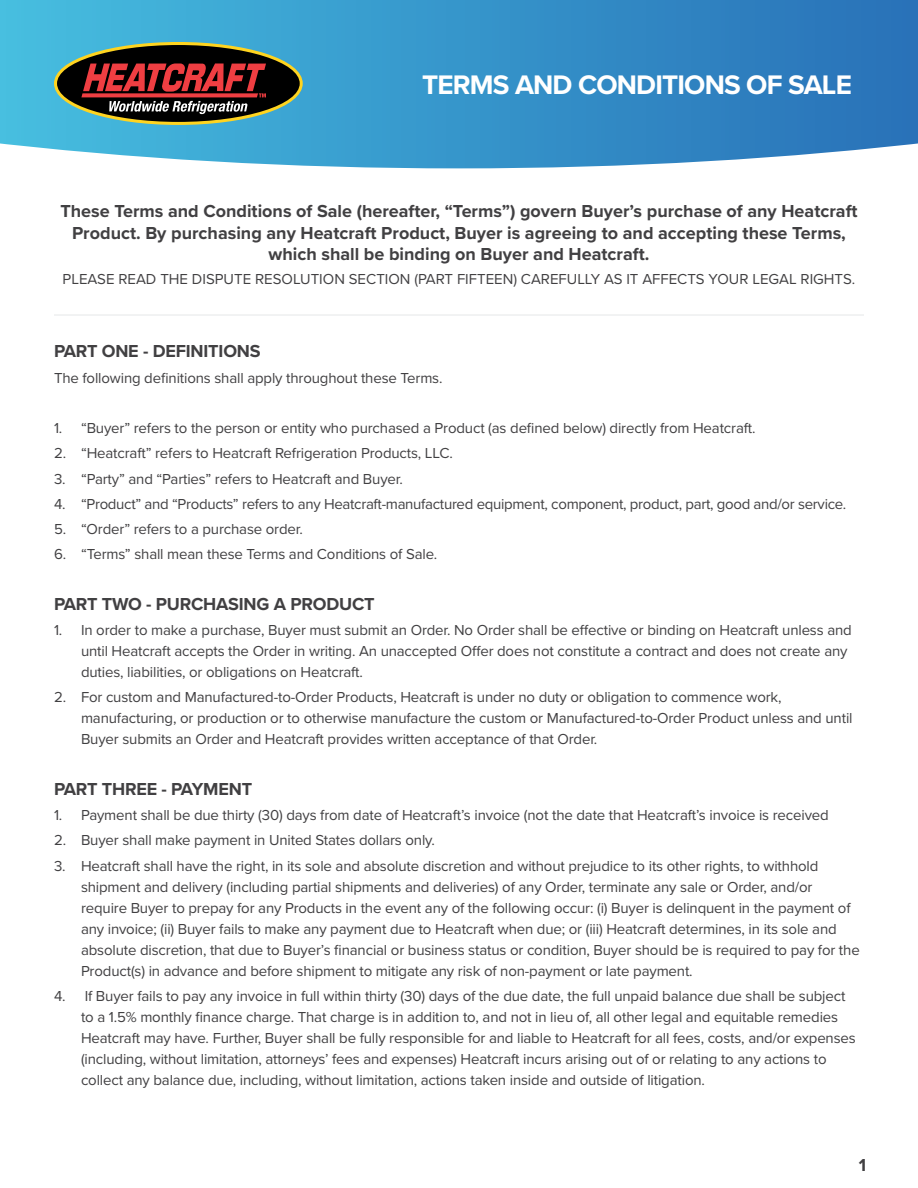
<style>
.page{position:relative;width:918px;height:1188px;background:#fff}
.page>*{position:absolute;margin:0;border:0;box-sizing:border-box;transform-origin:0 0}
.t1{font:700 27.75px "Proxima Nova";letter-spacing:-.03em;color:#fff}
.t2{font:700 18px/21.6px "Proxima Nova";color:#414042;text-align:center}
.t3{font:15px/21px "Proxima Nova";letter-spacing:-.01em;color:#414042}
</style>
<div class="page">
<svg style="left:0;top:0;width:918px;height:168px;background:#4098cc"></svg>
<svg style="left:54px;top:42px;width:249px;height:83px;background:#554944"></svg>
<hr style="left:54px;top:315px;width:810px;height:1px;background:#e6e7e8">
<h1 class="t1" style="left:422px;top:65px;width:431px">TERMS AND CONDITIONS OF SALE</h1>
<p class="t2" style="left:60px;top:200px;width:799px">These Terms and Conditions of Sale (hereafter, “Terms”) govern Buyer’s purchase of any Heatcraft<br>Product. By purchasing any Heatcraft Product, Buyer is agreeing to and accepting these Terms, which shall be binding on Buyer and Heatcraft.</p>
<p class="t3" style="left:63px;top:268px;width:794px">PLEASE READ THE DISPUTE RESOLUTION SECTION (PART FIFTEEN) CAREFULLY AS IT AFFECTS YOUR LEGAL RIGHTS.</p>
<p class="t2" style="left:54px;top:340px;width:208px">PART ONE - DEFINITIONS</p>
<p class="t3" style="left:54px;top:366px;width:390px">The following definitions shall apply throughout these Terms.</p>
<p class="t3" style="left:54px;top:417px;width:703px">1. “Buyer” refers to the person or entity who purchased a Product (as defined below) directly from Heatcraft.</p>
<p class="t3" style="left:54px;top:442px;width:400px">2. “Heatcraft” refers to Heatcraft Refrigeration Products, LLC.</p>
<p class="t3" style="left:54px;top:467px;width:350px">3. “Party” and “Parties” refers to Heatcraft and Buyer.</p>
<p class="t3" style="left:54px;top:493px;width:794px">4. “Product” and “Products” refers to any Heatcraft-manufactured equipment, component, product, part, good and/or service.</p>
<p class="t3" style="left:54px;top:518px;width:250px">5. “Order” refers to a purchase order.</p>
<p class="t3" style="left:54px;top:543px;width:385px">6. “Terms” shall mean these Terms and Conditions of Sale.</p>
<p class="t2" style="left:54px;top:593px;width:322px">PART TWO - PURCHASING A PRODUCT</p>
<p class="t3" style="left:81px;top:619px;width:772px;text-indent:-27px">1. In order to make a purchase, Buyer must submit an Order. No Order shall be effective or binding on Heatcraft unless and until Heatcraft accepts the Order in writing. An unaccepted Offer does not constitute a contract and does not create any duties, liabilities, or obligations on Heatcraft.</p>
<p class="t3" style="left:81px;top:686px;width:773px;text-indent:-27px">2. For custom and Manufactured-to-Order Products, Heatcraft is under no duty or obligation to commence work, manufacturing, or production or to otherwise manufacture the custom or Manufactured-to-Order Product unless and until<br>Buyer submits an Order and Heatcraft provides written acceptance of that Order.</p>
<p class="t2" style="left:54px;top:778px;width:200px">PART THREE - PAYMENT</p>
<p class="t3" style="left:54px;top:804px;width:776px">1. Payment shall be due thirty (30) days from date of Heatcraft’s invoice (not the date that Heatcraft’s invoice is received</p>
<p class="t3" style="left:54px;top:829px;width:383px">2. Buyer shall make payment in United States dollars only.</p>
<p class="t3" style="left:81px;top:854px;width:780px;text-indent:-27px">3. Heatcraft shall have the right, in its sole and absolute discretion and without prejudice to its other rights, to withhold shipment and delivery (including partial shipments and deliveries) of any Order, terminate any sale or Order, and/or require Buyer to prepay for any Products in the event any of the following occur: (i) Buyer is delinquent in the payment of any invoice; (ii) Buyer fails to make any payment due to Heatcraft when due; or (iii) Heatcraft determines, in its sole and absolute discretion, that due to Buyer’s financial or business status or condition, Buyer should be is required to pay for the Product(s) in advance and before shipment to mitigate any risk of non-payment or late payment.</p>
<p class="t3" style="left:81px;top:985px;width:776px;text-indent:-27px">4. If Buyer fails to pay any invoice in full within thirty (30) days of the due date, the full unpaid balance due shall be subject to a 1.5% monthly finance charge. That charge is in addition to, and not in lieu of, all other legal and equitable remedies Heatcraft may have. Further, Buyer shall be fully responsible for and liable to Heatcraft for all fees, costs, and/or expenses (including, without limitation, attorneys’ fees and expenses) Heatcraft incurs arising out of or relating to any actions to collect any balance due, including, without limitation, actions taken inside and outside of litigation.</p>
<p class="t2" style="left:859px;top:1154px;width:9px">1</p>
</div>
